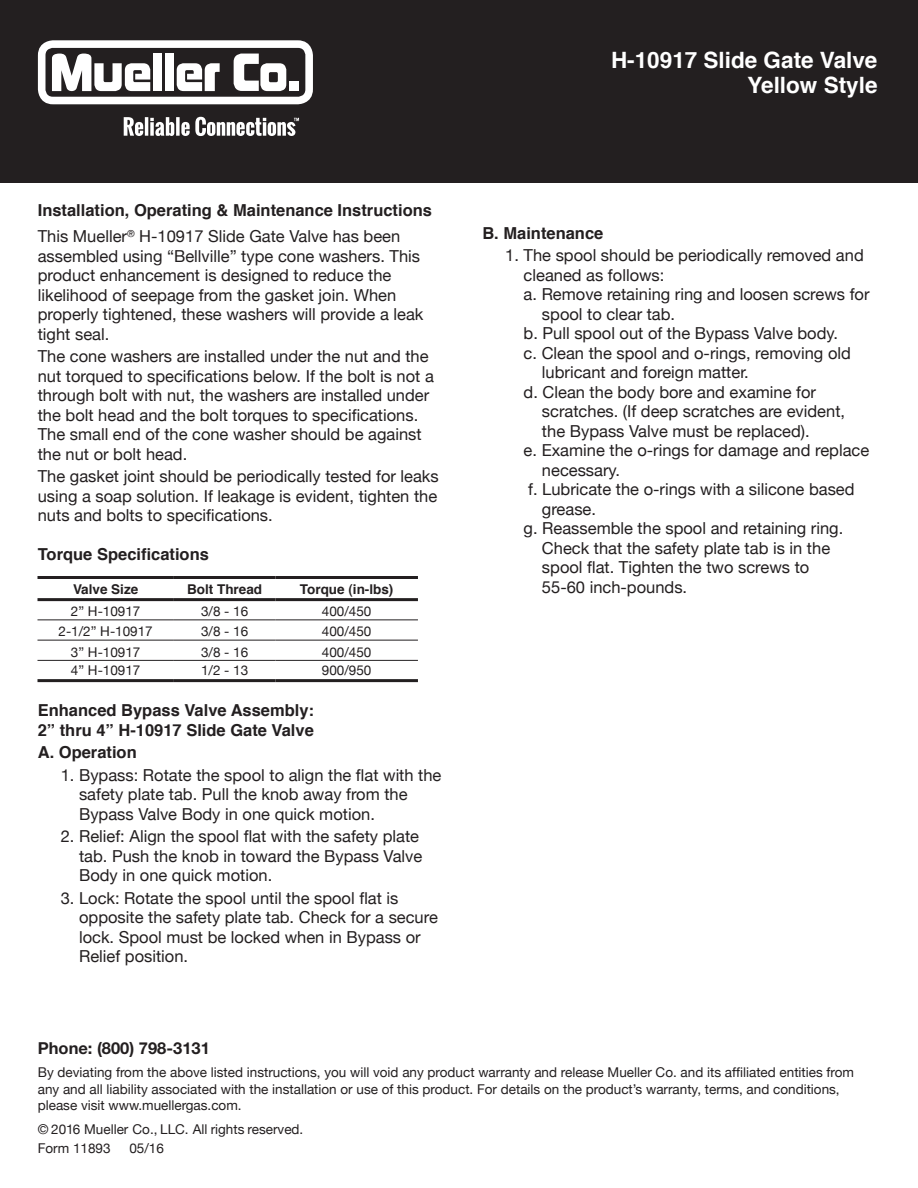
<style>
.page{position:relative;width:918px;height:1188px;background:#fff}
.page>*{position:absolute;margin:0;border:0;box-sizing:border-box;transform-origin:0 0}
.t1{font:700 22.5px "Helvetica";color:#fff}
.t2{font:16.5px/19.5px "Helvetica Neue";color:#231f20}
.t3{font:700 16.5px "Helvetica";color:#231f20}
.t4{font:700 16.5px "Helvetica Neue";color:#231f20}
.t5{font:13.5px/16.5px "Helvetica Neue";color:#231f20}
.t6{font:700 13.5px "Helvetica";color:#231f20}
</style>
<div class="page">
<div style="left:0;top:0;width:918px;height:182px;background:#231f20"></div>
<svg style="left:38px;top:40px;width:275px;height:64px"></svg>
<svg style="left:124px;top:117px;width:175px;height:19px"></svg>
<hr style="left:38px;top:620px;width:136px;height:1px;background:#231f20">
<hr style="left:174px;top:620px;width:101px;height:1px;background:#231f20">
<hr style="left:275px;top:620px;width:143px;height:1px;background:#231f20">
<hr style="left:38px;top:640px;width:136px;height:1px;background:#231f20">
<hr style="left:174px;top:640px;width:101px;height:1px;background:#231f20">
<hr style="left:275px;top:640px;width:143px;height:1px;background:#231f20">
<hr style="left:38px;top:660px;width:136px;height:1px;background:#231f20">
<hr style="left:174px;top:660px;width:101px;height:1px;background:#231f20">
<hr style="left:275px;top:660px;width:143px;height:1px;background:#231f20">
<hr style="left:38px;top:576px;width:136px;height:3px;background:#231f20">
<hr style="left:174px;top:576px;width:101px;height:3px;background:#231f20">
<hr style="left:275px;top:576px;width:143px;height:3px;background:#231f20">
<hr style="left:38px;top:598px;width:136px;height:3px;background:#231f20">
<hr style="left:174px;top:598px;width:101px;height:3px;background:#231f20">
<hr style="left:275px;top:598px;width:143px;height:3px;background:#231f20">
<hr style="left:38px;top:679px;width:136px;height:3px;background:#231f20">
<hr style="left:174px;top:679px;width:101px;height:3px;background:#231f20">
<hr style="left:275px;top:679px;width:143px;height:3px;background:#231f20">
<p class="t3" style="left:38px;top:197px;width:396px">Installation, Operating &amp; Maintenance Instructions</p>
<p class="t2" style="left:38px;top:226px;width:387px">This Mueller<sup>®</sup> H-10917 Slide Gate Valve has been assembled using “Bellville” type cone washers. This product enhancement is designed to reduce the likelihood of seepage from the gasket join. When properly tightened, these washers will provide a leak tight seal.</p>
<p class="t2" style="left:38px;top:346px;width:398px">The cone washers are installed under the nut and the nut torqued to specifications below. If the bolt is not a through bolt with nut, the washers are installed under the bolt head and the bolt torques to specifications.<br>The small end of the cone washer should be against the nut or bolt head.</p>
<p class="t2" style="left:38px;top:466px;width:402px;text-align:justify">The gasket joint should be periodically tested for leaks using a soap solution. If leakage is evident, tighten the nuts and bolts to specifications.</p>
<p class="t3" style="left:38px;top:541px;width:173px">Torque Specifications</p>
<p class="t6" style="left:73px;top:578px;width:67px">Valve Size</p>
<p class="t6" style="left:187px;top:578px;width:77px">Bolt Thread</p>
<p class="t6" style="left:300px;top:578px;width:95px">Torque (in-lbs)</p>
<p class="t5" style="left:71px;top:603px;width:71px">2” H-10917</p>
<p class="t5" style="left:201px;top:603px;width:49px">3/8 - 16</p>
<p class="t5" style="left:322px;top:603px;width:51px">400/450</p>
<p class="t5" style="left:59px;top:623px;width:96px">2-1/2” H-10917</p>
<p class="t5" style="left:201px;top:623px;width:49px">3/8 - 16</p>
<p class="t5" style="left:322px;top:623px;width:51px">400/450</p>
<p class="t5" style="left:71px;top:643px;width:71px">3” H-10917</p>
<p class="t5" style="left:201px;top:643px;width:49px">3/8 - 16</p>
<p class="t5" style="left:322px;top:643px;width:51px">400/450</p>
<p class="t5" style="left:71px;top:662px;width:71px">4” H-10917</p>
<p class="t5" style="left:201px;top:662px;width:49px">1/2 - 13</p>
<p class="t5" style="left:322px;top:662px;width:51px">900/950</p>
<p class="t3" style="left:38px;top:697px;width:278px">Enhanced Bypass Valve Assembly:</p>
<p class="t3" style="left:38px;top:717px;width:278px">2” thru 4” H-10917 Slide Gate Valve</p>
<p class="t3" style="left:38px;top:739px;width:101px">A. Operation</p>
<p class="t2" style="left:79px;top:765px;width:364px;text-indent:-18px">1. Bypass: Rotate the spool to align the flat with the safety plate tab. Pull the knob away from the<br>Bypass Valve Body in one quick motion.</p>
<p class="t2" style="left:79px;top:826px;width:345px;text-indent:-18px">2. Relief: Align the spool flat with the safety plate tab. Push the knob in toward the Bypass Valve<br>Body in one quick motion.</p>
<p class="t2" style="left:79px;top:888px;width:360px;text-indent:-18px">3. Lock: Rotate the spool until the spool flat is opposite the safety plate tab. Check for a secure lock. Spool must be locked when in Bypass or Relief position.</p>
<p class="t4" style="left:38px;top:1038px;width:174px">Phone: (800) 798-3131</p>
<p class="t1" style="left:611px;top:42px;width:268px">H-10917 Slide Gate Valve</p>
<p class="t1" style="left:747px;top:67px;width:132px">Yellow Style</p>
<p class="t3" style="left:482px;top:220px;width:123px">B. Maintenance</p>
<p class="t2" style="left:505px;top:245px;width:360px">1. The spool should be periodically removed and</p>
<p class="t2" style="left:524px;top:265px;width:142px">cleaned as follows:</p>
<p class="t2" style="left:542px;top:284px;width:329px;text-indent:-18px">a. Remove retaining ring and loosen screws for spool to clear tab.</p>
<p class="t2" style="left:524px;top:323px;width:316px">b. Pull spool out of the Bypass Valve body.</p>
<p class="t2" style="left:542px;top:343px;width:310px;text-indent:-18px">c. Clean the spool and o-rings, removing old lubricant and foreign matter.</p>
<p class="t2" style="left:542px;top:382px;width:305px;text-indent:-18px">d. Clean the body bore and examine for scratches. (If deep scratches are evident, the Bypass Valve must be replaced).</p>
<p class="t2" style="left:542px;top:440px;width:329px;text-indent:-18px">e. Examine the o-rings for damage and replace necessary.</p>
<p class="t2" style="left:542px;top:479px;width:314px;text-indent:-14px">f. Lubricate the o-rings with a silicone based grease.</p>
<p class="t2" style="left:542px;top:518px;width:303px;text-indent:-18px">g. Reassemble the spool and retaining ring.<br>Check that the safety plate tab is in the spool flat. Tighten the two screws to 55-60 inch-pounds.</p>
<p class="t5" style="left:38px;top:1064px;width:818px">By deviating from the above listed instructions, you will void any product warranty and release Mueller Co. and its affiliated entities from any and all liability associated with the installation or use of this product. For details on the product’s warranty, terms, and conditions, please visit www.muellergas.com.</p>
<p class="t5" style="left:38px;top:1121px;width:267px">© 2016 Mueller Co., LLC. All rights reserved.</p>
<p class="t5" style="left:38px;top:1140px;width:74px">Form 11893</p>
<p class="t5" style="left:129px;top:1140px;width:36px">05/16</p>
</div>
